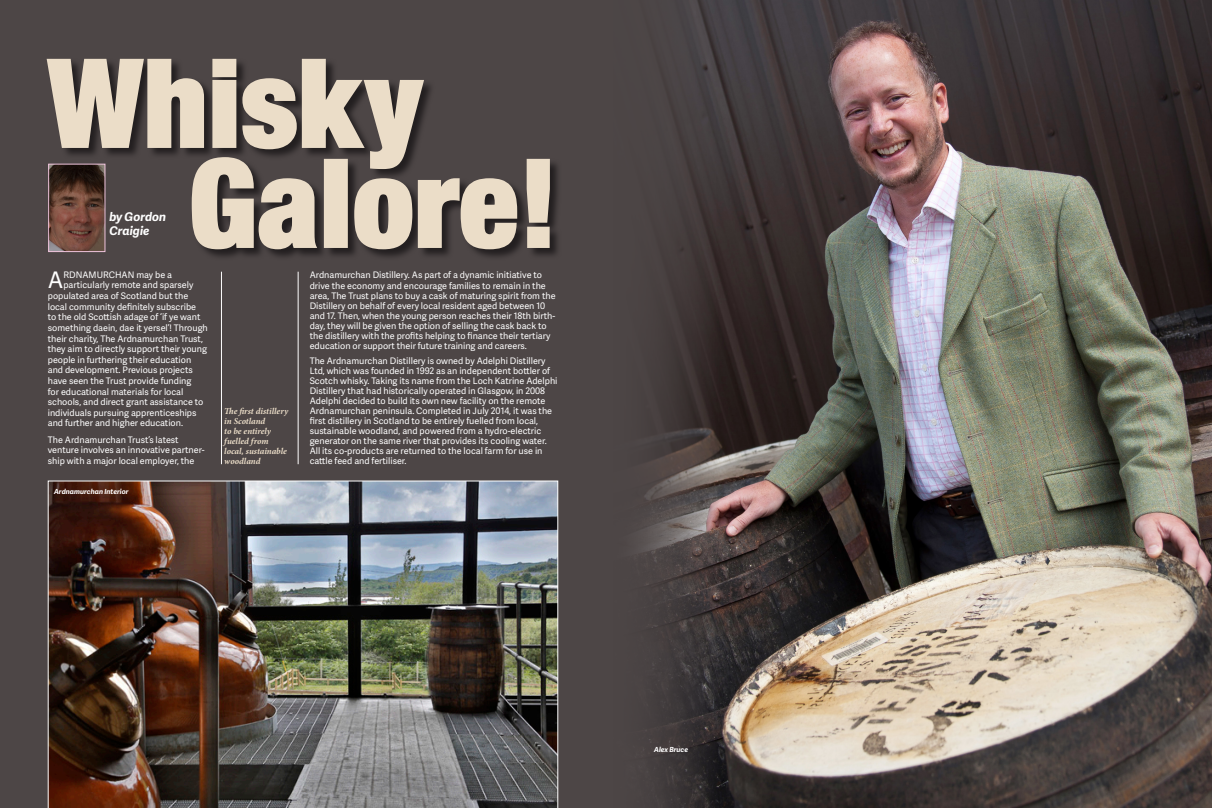
<style>
.page{position:relative;width:1212px;height:808px;background:#4d4646}
.page>*{position:absolute;margin:0;border:0;box-sizing:border-box;transform-origin:0 0}
.Heading{font:900 condensed 122px "Helvetica Neue";letter-spacing:.01em;color:#ebddc8}
.Para1{font:22.8px "Adelle Sans";color:#fff}
.NameByLine{font:italic 700 12px/14.4px "Adelle Sans";color:#fff}
.Para2{font:9px/10px "Adelle Sans";color:#fff}
.Para1-2{font:9px "Adelle Sans";color:#fff}
.Excerpt{font:italic 700 9px/10px "Minion Pro";letter-spacing:-.005em;color:#ebddc8}
.PhotoByLine{font:italic 700 7px "Adelle Sans";color:#fff}
</style>
<div class="page">
<img style="left:638px;top:0;width:574px;height:808px">
<svg style="left:48px;top:163px;width:510px;height:94px"></svg>
<svg style="left:46px;top:58px;width:472px;height:192px"></svg>
<svg style="left:526px;top:158px;width:25px;height:91px"></svg>
<hr style="left:221px;top:272px;width:1px;height:192px;background:#fff">
<hr style="left:298px;top:272px;width:1px;height:192px;background:#fff">
<img style="left:48px;top:480px;width:510px;height:328px">
<img style="left:50px;top:166px;width:53px;height:84px">
<div style="left:48px;top:164px;width:57px;height:88px;border:1px solid #eec3db"></div>
<p class="Heading" style="left:48px;top:3px;width:375px">Whisky</p>
<p class="Heading" style="left:189px;top:103px;width:370px">Galore!</p>
<p class="NameByLine" style="left:109px;top:209px;width:58px">by Gordon<br>Craigie</p>
<p class="Para1" style="left:48px;top:264px;width:17px">A</p>
<p class="Para1-2" style="left:64px;top:269px;width:110px">RDNAMURCHAN may be a</p>
<p class="Para1-2" style="left:64px;top:279px;width:131px">particularly remote and sparsely</p>
<p class="Para1-2" style="left:48px;top:289px;width:142px">populated area of Scotland but the</p>
<p class="Para1-2" style="left:48px;top:300px;width:150px">local community definitely subscribe</p>
<p class="Para1-2" style="left:48px;top:311px;width:154px">to the old Scottish adage of ‘if ye want</p>
<p class="Para1-2" style="left:48px;top:321px;width:162px">something daein, dae it yersel’! Through</p>
<p class="Para1-2" style="left:48px;top:332px;width:157px">their charity, The Ardnamurchan Trust,</p>
<p class="Para1-2" style="left:48px;top:342px;width:161px">they aim to directly support their young</p>
<p class="Para1-2" style="left:48px;top:353px;width:145px">people in furthering their education</p>
<p class="Para1-2" style="left:48px;top:364px;width:147px">and development. Previous projects</p>
<p class="Para1-2" style="left:48px;top:374px;width:145px">have seen the Trust provide funding</p>
<p class="Para1-2" style="left:48px;top:385px;width:137px">for educational materials for local</p>
<p class="Para1-2" style="left:48px;top:395px;width:157px">schools, and direct grant assistance to</p>
<p class="Para1-2" style="left:48px;top:406px;width:150px">individuals pursuing apprenticeships</p>
<p class="Para1-2" style="left:48px;top:417px;width:137px">and further and higher education.</p>
<p class="Para2" style="left:48px;top:434px;width:158px;line-height:10.6px">The Ardnamurchan Trust’s latest venture involves an innovative partner&shy;ship with a major local employer, the</p>
<p class="PhotoByLine" style="left:54px;top:486px;width:76px">Ardnamurchan Interior</p>
<p class="Excerpt" style="left:224px;top:406px;width:66px">The first distillery in Scotland<br>to be entirely fuelled from local, sustainable woodland</p>
<p class="Para2" style="left:310px;top:270px;width:247px">Ardnamurchan Distillery. As part of a dynamic initiative to drive the economy and encourage families to remain in the area, The Trust plans to buy a cask of maturing spirit from the Distillery on behalf of every local resident aged between 10 and 17. Then, when the young person reaches their 18th birth&shy;day, they will be given the option of selling the cask back to the distillery with the profits helping to finance their tertiary education or support their future training and careers.</p>
<p class="Para2" style="left:310px;top:356px;width:249px">The Ardnamurchan Distillery is owned by Adelphi Distillery Ltd, which was founded in 1992 as an independent bottler of Scotch whisky. Taking its name from the Loch Katrine Adelphi Distillery that had historically operated in Glasgow, in 2008<br>Adelphi decided to build its own new facility on the remote Ardnamurchan peninsula. Completed in July 2014, it was the first distillery in Scotland to be entirely fuelled from local, sustainable woodland, and powered from a hydro-electric generator on the same river that provides its cooling water.<br>All its co-products are returned to the local farm for use in cattle feed and fertiliser.</p>
<p class="PhotoByLine" style="left:654px;top:744px;width:35px">Alex Bruce</p>
</div>
